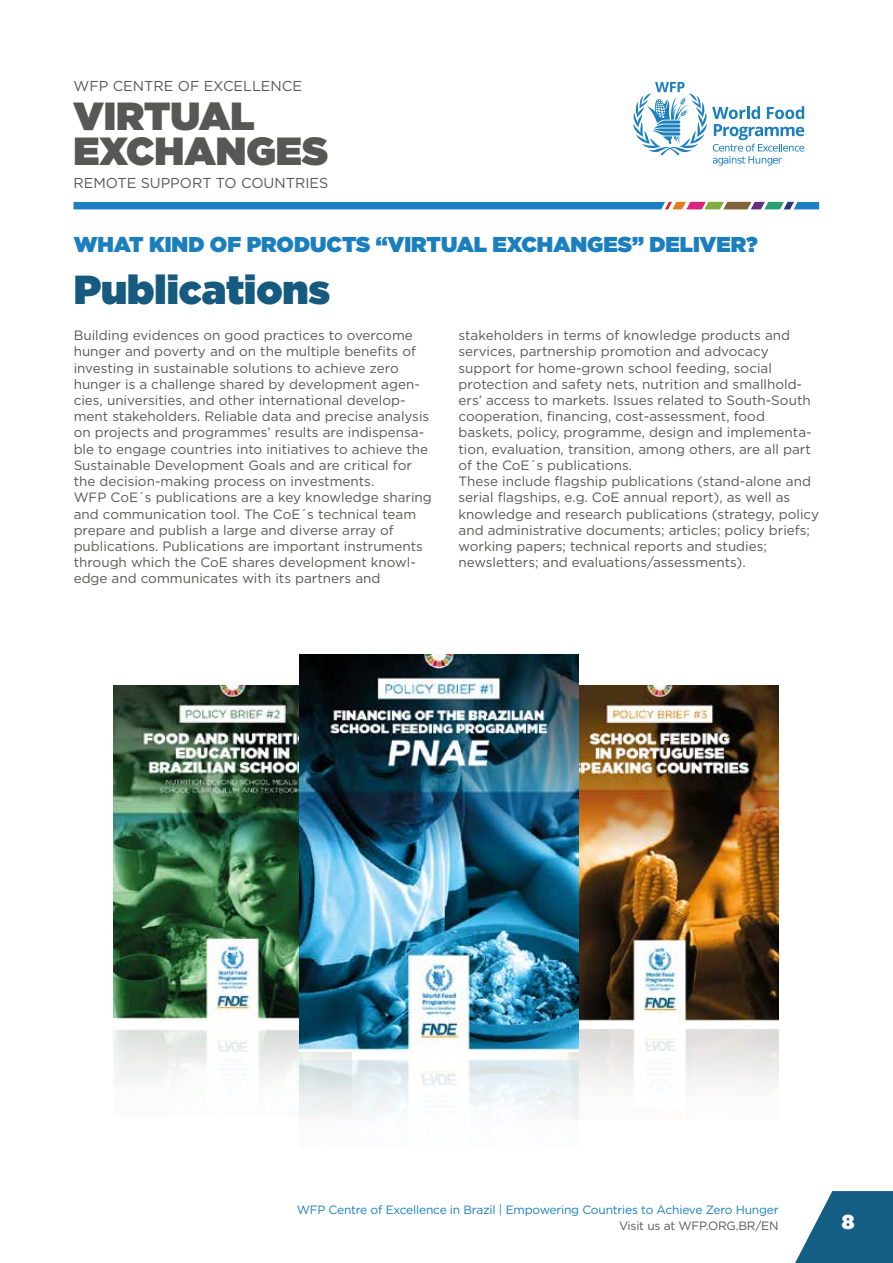
<style>
.page{position:relative;width:893px;height:1263px;background:#fff}
.page>*{position:absolute;margin:0;border:0;box-sizing:border-box;transform-origin:0 0}
.t1{font:900 40.5px "Gotham";color:#165a7f}
.t2{font:900 39.15px/34.3px "Gotham";color:#575756}
.t3{font:900 21.45px "Gotham";color:#1b7fbe}
.t4{font:900 20.1px "Gotham";color:#fff}
.t5{font:14.4px "Gotham";color:#575756}
.t6{font:13.5px/16.2px "Gotham";color:#575756}
.t7{font:12px "Gotham";letter-spacing:-.015em;color:#1b7fbe}
.t8{font:12px "Gotham";letter-spacing:-.015em;color:#575756}
</style>
<div class="page">
<svg style="left:795px;top:1191px;width:98px;height:72px"></svg>
<svg style="left:633px;top:82px;width:171px;height:84px"></svg>
<svg style="left:74px;top:202px;width:745px;height:7px;background:#3281b4"></svg>
<img style="left:114px;top:685px;width:185px;height:336px">
<img style="left:114px;top:1030px;width:237px;height:51px">
<img style="left:579px;top:685px;width:200px;height:337px">
<img style="left:560px;top:1029px;width:219px;height:55px">
<img style="left:299px;top:654px;width:280px;height:397px">
<img style="left:299px;top:1057px;width:280px;height:63px">
<p class="t5" style="left:74px;top:77px;width:230px">WFP CENTRE OF EXCELLENCE</p>
<h2 class="t2" style="left:74px;top:99px;width:256px">VIRTUAL<br>EXCHANGES</h2>
<p class="t5" style="left:74px;top:174px;width:256px">REMOTE SUPPORT TO COUNTRIES</p>
<h3 class="t3" style="left:74px;top:229px;width:685px">WHAT KIND OF PRODUCTS “VIRTUAL EXCHANGES” DELIVER?</h3>
<h1 class="t1" style="left:74px;top:261px;width:258px">Publications</h1>
<p class="t6" style="left:74px;top:327px;width:360px">Building evidences on good practices to overcome hunger and poverty and on the multiple benefits of investing in sustainable solutions to achieve zero hunger is a challenge shared by development agen&shy;cies, universities, and other international develop&shy;ment stakeholders. Reliable data and precise analysis on projects and programmes’ results are indispensa&shy;ble to engage countries into initiatives to achieve the Sustainable Development Goals and are critical for the decision-making process on investments.<br>WFP CoE´s publications are a key knowledge sharing and communication tool. The CoE´s technical team prepare and publish a large and diverse array of publications. Publications are important instruments through which the CoE shares development knowl&shy;edge and communicates with its partners and</p>
<p class="t6" style="left:459px;top:327px;width:362px">stakeholders in terms of knowledge products and services, partnership promotion and advocacy support for home-grown school feeding, social protection and safety nets, nutrition and smallhold&shy;ers’ access to markets. Issues related to South-South cooperation, financing, cost-assessment, food baskets, policy, programme, design and implementa&shy;tion, evaluation, transition, among others, are all part of the CoE´s publications.<br>These include flagship publications (stand-alone and serial flagships, e.g. CoE annual report), as well as knowledge and research publications (strategy, policy and administrative documents; articles; policy briefs; working papers; technical reports and studies; newsletters; and evaluations/assessments).</p>
<p class="t7" style="left:297px;top:1202px;width:483px">WFP Centre of Excellence in Brazil | Empowering Countries to Achieve Zero Hunger</p>
<p class="t8" style="left:619px;top:1218px;width:161px">Visit us at WFP.ORG.BR/EN</p>
<h3 class="t4" style="left:842px;top:1207px;width:14px">28</h3>
</div>
